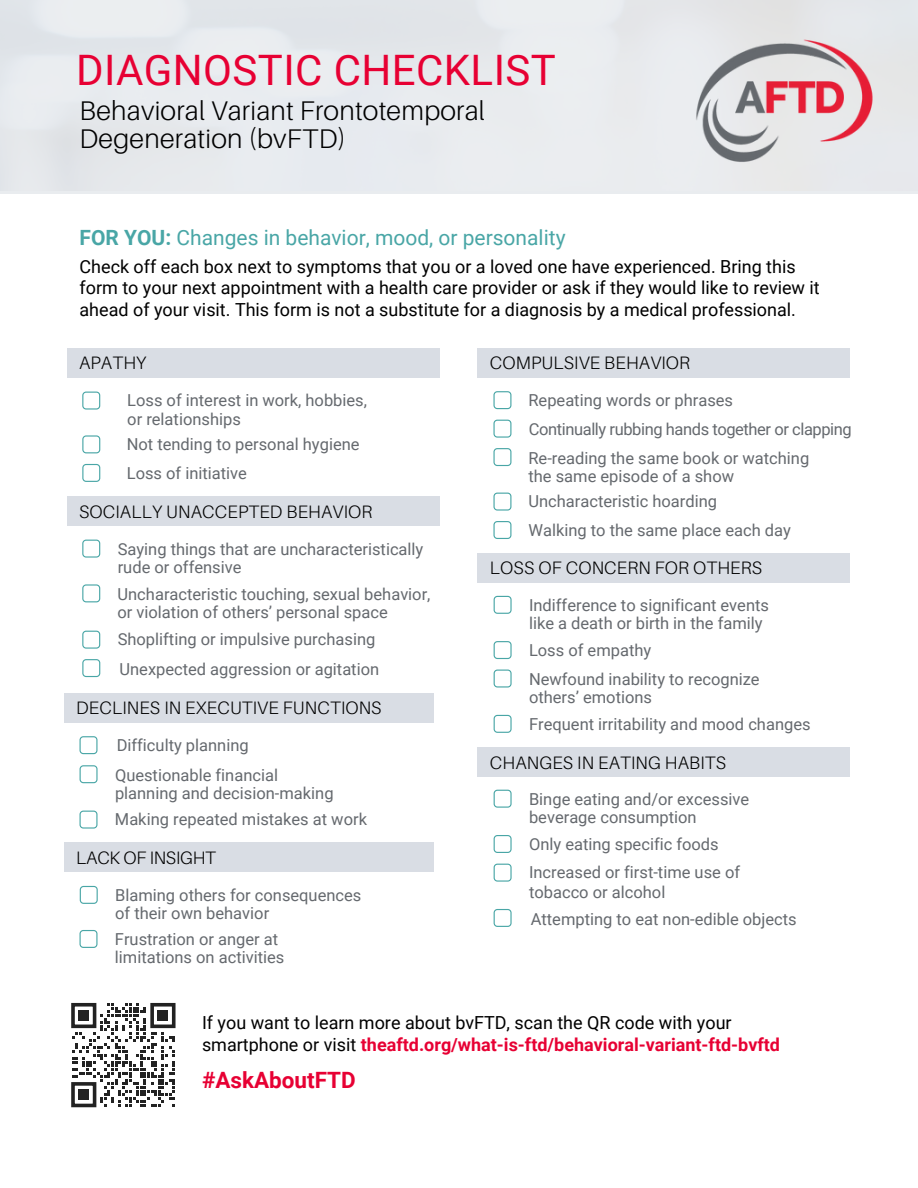
<style>
.page{position:relative;width:918px;height:1188px;background:#fff}
.page>*{position:absolute;margin:0;border:0;box-sizing:border-box;transform-origin:0 0}
.t1{font:42px "Roboto";letter-spacing:.01em;color:#e70033}
.t2{font:300 27px "Aileron";letter-spacing:.01em;color:#000}
.t3{font:700 22.5px "Roboto";color:#e70033}
.t4{font:21px "Roboto";color:#49a6a6}
.t5{font:18px/21.3px "Roboto";color:#000}
.t6{font:300 18px "Aileron";letter-spacing:.01em;color:#000}
.t7{font:300 18px "Aileron";letter-spacing:-.01em;color:#000}
.t8{font:16.5px/18px "Roboto";color:#65696e}
.t9{font:16.5px "Roboto";letter-spacing:-.025em;color:#65696e}
.s1{font-weight:700}
.s2{font-weight:700;color:#e70033}
</style>
<div class="page">
<img style="left:695px;top:36px;width:181px;height:127px">
<svg style="left:494px;top:790px;width:18px;height:18px"></svg>
<svg style="left:494px;top:835px;width:18px;height:18px"></svg>
<div style="left:478px;top:747px;width:372px;height:29px;background:#d9dde4"></div>
<svg style="left:494px;top:864px;width:18px;height:18px"></svg>
<svg style="left:494px;top:909px;width:18px;height:18px"></svg>
<svg style="left:80px;top:736px;width:18px;height:18px"></svg>
<svg style="left:80px;top:765px;width:18px;height:18px"></svg>
<div style="left:64px;top:693px;width:369px;height:29px;background:#d9dde4"></div>
<svg style="left:80px;top:811px;width:18px;height:18px"></svg>
<svg style="left:80px;top:886px;width:18px;height:18px"></svg>
<svg style="left:80px;top:930px;width:18px;height:18px"></svg>
<div style="left:64px;top:843px;width:369px;height:29px;background:#d9dde4"></div>
<svg style="left:72px;top:1003px;width:103px;height:104px"></svg>
<div style="left:71px;top:1003px;width:25px;height:25px;border:4px solid #222"></div>
<div style="left:78px;top:1010px;width:11px;height:11px;background:#222"></div>
<div style="left:150px;top:1003px;width:26px;height:25px;border:4px solid #222"></div>
<div style="left:158px;top:1010px;width:10px;height:11px;background:#222"></div>
<div style="left:71px;top:1082px;width:25px;height:25px;border:4px solid #222"></div>
<div style="left:78px;top:1089px;width:11px;height:11px;background:#222"></div>
<svg style="left:82px;top:540px;width:18px;height:18px"></svg>
<svg style="left:82px;top:584px;width:18px;height:18px"></svg>
<div style="left:67px;top:496px;width:372px;height:30px;background:#d9dde4"></div>
<svg style="left:82px;top:631px;width:18px;height:18px"></svg>
<svg style="left:82px;top:659px;width:18px;height:18px"></svg>
<svg style="left:82px;top:392px;width:18px;height:18px"></svg>
<svg style="left:82px;top:435px;width:18px;height:18px"></svg>
<div style="left:67px;top:348px;width:372px;height:29px;background:#d9dde4"></div>
<svg style="left:82px;top:464px;width:18px;height:18px"></svg>
<svg style="left:494px;top:596px;width:18px;height:18px"></svg>
<svg style="left:494px;top:641px;width:18px;height:18px"></svg>
<svg style="left:494px;top:670px;width:18px;height:18px"></svg>
<svg style="left:494px;top:715px;width:18px;height:18px"></svg>
<div style="left:478px;top:553px;width:372px;height:29px;background:#d9dde4"></div>
<svg style="left:493px;top:391px;width:18px;height:18px"></svg>
<svg style="left:493px;top:420px;width:18px;height:18px"></svg>
<svg style="left:493px;top:448px;width:18px;height:18px"></svg>
<svg style="left:493px;top:493px;width:18px;height:18px"></svg>
<div style="left:478px;top:348px;width:372px;height:29px;background:#d9dde4"></div>
<svg style="left:493px;top:521px;width:18px;height:18px"></svg>
<p class="t1" style="left:76px;top:46px;width:481px">DIAGNOSTIC CHECKLIST</p>
<p class="t2" style="left:80px;top:94px;width:407px">Behavioral Variant Frontotemporal</p>
<p class="t2" style="left:80px;top:122px;width:268px">Degeneration (bvFTD)</p>
<p class="t4" style="left:80px;top:225px;width:488px"><span class="s1">FOR YOU:</span> Changes in behavior, mood, or personality</p>
<p class="t5" style="left:80px;top:256px;width:742px">Check off each box next to symptoms that you or a loved one have experienced. Bring this form to your next appointment with a health care provider or ask if they would like to review it ahead of your visit. This form is not a substitute for a diagnosis by a medical professional.</p>
<p class="t6" style="left:79px;top:352px;width:69px">APATHY</p>
<p class="t8" style="left:127px;top:392px;width:241px">Loss of interest in work, hobbies,</p>
<p class="t8" style="left:127px;top:411px;width:115px">or relationships</p>
<p class="t8" style="left:127px;top:436px;width:234px">Not tending to personal hygiene</p>
<p class="t8" style="left:127px;top:464px;width:122px">Loss of initiative</p>
<p class="t6" style="left:79px;top:500px;width:295px">SOCIALLY UNACCEPTED BEHAVIOR</p>
<p class="t8" style="left:118px;top:540px;width:307px">Saying things that are uncharacteristically</p>
<p class="t8" style="left:118px;top:558px;width:125px">rude or offensive</p>
<p class="t8" style="left:118px;top:585px;width:314px">Uncharacteristic touching, sexual behavior,</p>
<p class="t8" style="left:118px;top:603px;width:272px">or violation of others’ personal space</p>
<p class="t8" style="left:118px;top:631px;width:259px">Shoplifting or impulsive purchasing</p>
<p class="t8" style="left:119px;top:660px;width:261px">Unexpected aggression or agitation</p>
<p class="t6" style="left:76px;top:697px;width:307px">DECLINES IN EXECUTIVE FUNCTIONS</p>
<p class="t8" style="left:117px;top:736px;width:134px">Difficulty planning</p>
<p class="t8" style="left:115px;top:766px;width:220px">Questionable financial planning and decision-making</p>
<p class="t8" style="left:115px;top:811px;width:254px">Making repeated mistakes at work</p>
<p class="t7" style="left:76px;top:847px;width:141px">LACK OF INSIGHT</p>
<p class="t8" style="left:115px;top:887px;width:248px">Blaming others for consequences of their own behavior</p>
<p class="t8" style="left:115px;top:931px;width:171px">Frustration or anger at limitations on activities</p>
<p class="t6" style="left:490px;top:352px;width:201px">COMPULSIVE BEHAVIOR</p>
<p class="t8" style="left:528px;top:391px;width:206px">Repeating words or phrases</p>
<p class="t9" style="left:529px;top:420px;width:324px">Continually rubbing hands together or clapping</p>
<p class="t8" style="left:528px;top:449px;width:282px">Re-reading the same book or watching the same episode of a show</p>
<p class="t8" style="left:528px;top:493px;width:190px">Uncharacteristic hoarding</p>
<p class="t8" style="left:528px;top:521px;width:264px">Walking to the same place each day</p>
<p class="t6" style="left:490px;top:557px;width:274px">LOSS OF CONCERN FOR OTHERS</p>
<p class="t8" style="left:529px;top:597px;width:241px">Indifference to significant events</p>
<p class="t8" style="left:529px;top:615px;width:235px">like a death or birth in the family</p>
<p class="t8" style="left:529px;top:641px;width:124px">Loss of empathy</p>
<p class="t8" style="left:529px;top:670px;width:232px">Newfound inability to recognize</p>
<p class="t8" style="left:529px;top:688px;width:125px">others’ emotions</p>
<p class="t8" style="left:529px;top:715px;width:283px">Frequent irritability and mood changes</p>
<p class="t6" style="left:490px;top:751px;width:238px">CHANGES IN EATING HABITS</p>
<p class="t8" style="left:529px;top:790px;width:222px">Binge eating and/or excessive beverage consumption</p>
<p class="t8" style="left:529px;top:836px;width:191px">Only eating specific foods</p>
<p class="t8" style="left:529px;top:863px;width:213px;line-height:19.2px">Increased or first-time use of tobacco or alcohol</p>
<p class="t8" style="left:531px;top:910px;width:267px">Attempting to eat non-edible objects</p>
<p class="t5" style="left:202px;top:1012px;width:580px">If you want to learn more about bvFTD, scan the QR code with your smartphone or visit <span class="s2">theaftd.org/what-is-ftd/behavioral-variant-ftd-bvftd</span></p>
<p class="t3" style="left:202px;top:1067px;width:155px">#AskAboutFTD</p>
</div>
